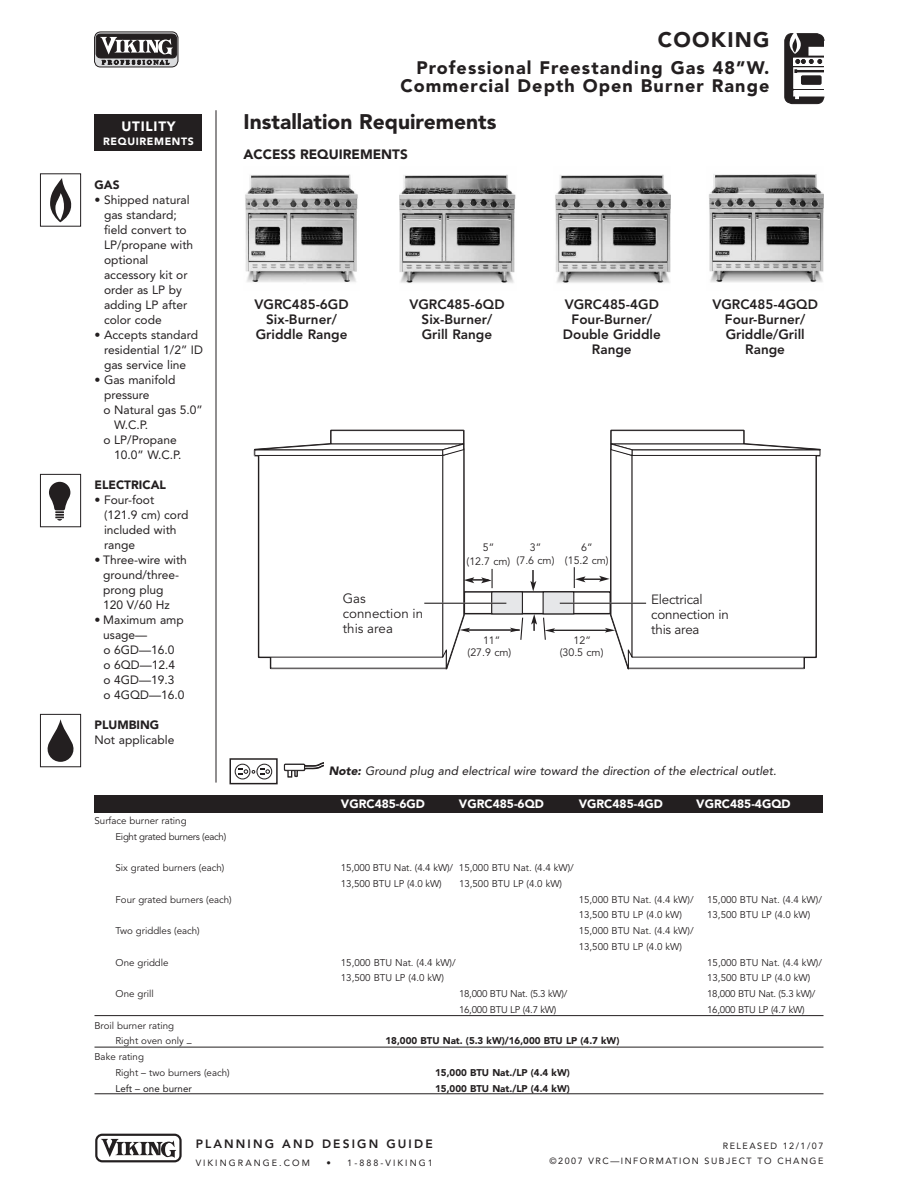
<style>
.page{position:relative;width:918px;height:1188px;background:#fff}
.page>*{position:absolute;margin:0;border:0;box-sizing:border-box;transform-origin:0 0}
.t1{font:900 21px "Avenir";color:#231f20}
.t2{font:900 21px "Avenir";letter-spacing:.06em;color:#231f20}
.t3{font:900 18px/18px "Avenir";letter-spacing:.06em;color:#231f20;text-align:right}
.t4{font:800 13.5px/15px "Avenir";color:#231f20;text-align:center}
.t5{font:900 13.5px "Avenir";color:#231f20}
.t6{font:900 13.5px "Avenir";letter-spacing:.06em;color:#fff}
.t7{font:13.35px/14.7px "Avenir";letter-spacing:-.015em;color:#231f20}
.t8{font:12px/15px "Avenir";color:#231f20}
.t9{font:900 12px "Avenir";color:#fff}
.t10{font:800 12px "Avenir";letter-spacing:.175em;color:#231f20}
.t11{font:900 12px "Avenir";color:#231f20}
.t12{font:10.65px/13.4px "Avenir";color:#231f20;text-align:center}
.t13{font:900 10.5px "Avenir";letter-spacing:.06em;color:#fff}
.t14{font:9.75px/15.8px "Avenir";color:#231f20}
.t15{font:900 9.75px "Avenir";color:#231f20}
.t16{font:9.75px "Avenir";letter-spacing:-.03em;color:#231f20}
.t17{font:9.75px/15.8px "Avenir";letter-spacing:-.025em;color:#231f20}
.t18{font:9.75px "Avenir";color:#231f20}
.t19{font:9px/15px "Avenir";letter-spacing:.165em;color:#231f20;text-align:right}
.t20{font:9px "Avenir";letter-spacing:.23em;color:#231f20}
.s1{font-weight:900}
</style>
<div class="page">
<svg style="left:94px;top:32px;width:84px;height:35px"></svg>
<div style="left:331px;top:430px;width:133px;height:14px;border:1px solid #231f20"></div>
<div style="left:611px;top:430px;width:133px;height:14px;border:1px solid #231f20"></div>
<svg style="left:254px;top:443px;width:567px;height:226px"></svg>
<div style="left:492px;top:592px;width:30px;height:22px;background:#e6e7e9"></div>
<div style="left:491px;top:591px;width:32px;height:23px;border:1px solid #231f20"></div>
<div style="left:543px;top:592px;width:31px;height:22px;background:#e6e7e9"></div>
<div style="left:543px;top:591px;width:31px;height:23px;border:1px solid #231f20"></div>
<hr style="left:424px;top:603px;width:82px;height:1px;background:#231f20">
<hr style="left:560px;top:603px;width:86px;height:1px;background:#231f20">
<hr style="left:216px;top:110px;width:1px;height:673px;background:#231f20">
<svg style="left:784px;top:33px;width:41px;height:71px"></svg>
<div style="left:824px;top:41px;width:7px;height:55px;background:#fff"></div>
<svg style="left:95px;top:1134px;width:87px;height:28px"></svg>
<div style="left:94px;top:115px;width:108px;height:36px;background:#231f20"></div>
<svg style="left:49px;top:482px;width:21px;height:39px"></svg>
<div style="left:40px;top:474px;width:41px;height:53px;border:1px solid #231f20"></div>
<svg style="left:48px;top:719px;width:26px;height:43px"></svg>
<div style="left:40px;top:714px;width:41px;height:53px;border:1px solid #231f20"></div>
<svg style="left:50px;top:178px;width:21px;height:44px"></svg>
<div style="left:40px;top:173px;width:41px;height:54px;border:1px solid #231f20"></div>
<div style="left:230px;top:758px;width:48px;height:26px;border:1px solid #231f20"></div>
<svg style="left:234px;top:763px;width:38px;height:17px"></svg>
<svg style="left:283px;top:762px;width:40px;height:16px"></svg>
<div style="left:285px;top:764px;width:20px;height:6px;background:#fff;border-radius:2px"></div>
<div style="left:284px;top:764px;width:21px;height:7px;border:1px solid #231f20;border-radius:2px"></div>
<div style="left:94px;top:795px;width:730px;height:18px;background:#231f20"></div>
<hr style="left:94px;top:1015px;width:730px;height:1px;background:#231f20">
<hr style="left:94px;top:1047px;width:730px;height:1px;background:#231f20">
<hr style="left:94px;top:1094px;width:730px;height:1px;background:#231f20">
<img style="left:245px;top:174px;width:113px;height:109px">
<img style="left:399px;top:174px;width:117px;height:109px">
<img style="left:555px;top:174px;width:115px;height:109px">
<img style="left:709px;top:174px;width:115px;height:108px">
<p class="t6" style="left:121px;top:121px;width:56px">UTILITY</p>
<p class="t13" style="left:103px;top:137px;width:92px">REQUIREMENTS</p>
<p class="t11" style="left:94px;top:180px;width:27px">GAS</p>
<p class="t8" style="left:104px;top:193px;width:91px;text-indent:-10px">• Shipped natural gas standard; field convert to<br>LP/propane with optional accessory kit or order as LP by adding LP after color code</p>
<p class="t8" style="left:104px;top:328px;width:100px;text-indent:-10px">• Accepts standard residential 1/2” ID gas service line</p>
<p class="t8" style="left:94px;top:373px;width:83px">• Gas manifold</p>
<p class="t8" style="left:104px;top:388px;width:47px">pressure</p>
<p class="t8" style="left:103px;top:403px;width:101px">o Natural gas 5.0”</p>
<p class="t8" style="left:114px;top:418px;width:36px">W.C.P.</p>
<p class="t8" style="left:103px;top:433px;width:75px">o LP/Propane</p>
<p class="t8" style="left:114px;top:448px;width:69px">10.0” W.C.P.</p>
<p class="t11" style="left:95px;top:480px;width:73px">ELECTRICAL</p>
<p class="t8" style="left:104px;top:493px;width:86px;text-indent:-10px">• Four-foot (121.9 cm) cord included with range</p>
<p class="t8" style="left:103px;top:553px;width:85px;text-indent:-9px">• Three-wire with ground/three&shy;prong plug<br>120 V/60 Hz</p>
<p class="t8" style="left:103px;top:613px;width:83px;text-indent:-9px">• Maximum amp usage—<br>o 6GD—16.0 o 6QD—12.4 o 4GD—19.3 o 4GQD—16.0</p>
<p class="t11" style="left:95px;top:720px;width:66px">PLUMBING</p>
<p class="t8" style="left:95px;top:733px;width:81px">Not applicable</p>
<h1 class="t2" style="left:658px;top:31px;width:113px">COOKING</h1>
<h2 class="t3" style="left:400px;top:60px;width:371px">Professional Freestanding Gas 48”W.<br>Commercial Depth Open Burner Range</h2>
<h1 class="t1" style="left:244px;top:113px;width:254px">Installation Requirements</h1>
<p class="t5" style="left:244px;top:149px;width:166px">ACCESS REQUIREMENTS</p>
<p class="t4" style="left:255px;top:298px;width:96px">VGRC485-6GD<br>Six-Burner/<br>Griddle Range</p>
<p class="t4" style="left:409px;top:298px;width:97px">VGRC485-6QD<br>Six-Burner/<br>Grill Range</p>
<p class="t4" style="left:563px;top:298px;width:99px">VGRC485-4GD<br>Four-Burner/<br>Double Griddle<br>Range</p>
<p class="t4" style="left:712px;top:298px;width:107px">VGRC485-4GQD<br>Four-Burner/<br>Griddle/Grill<br>Range</p>
<p class="t7" style="left:343px;top:593px;width:82px">Gas connection in this area</p>
<p class="t12" style="left:517px;top:542px;width:39px">3”<br>(7.6 cm)</p>
<p class="t12" style="left:467px;top:542px;width:45px">5”<br>(12.7 cm)</p>
<p class="t12" style="left:565px;top:542px;width:45px">6”<br>(15.2 cm)</p>
<p class="t12" style="left:468px;top:636px;width:45px;line-height:11.6px">11”<br>(27.9 cm)</p>
<p class="t12" style="left:560px;top:635px;width:45px;line-height:12px">12”<br>(30.5 cm)</p>
<p class="t7" style="left:651px;top:594px;width:79px">Electrical connection in this area</p>
<p class="t8" style="left:329px;top:764px;width:451px"><span class="s1">Note:</span> Ground plug and electrical wire toward the direction of the electrical outlet.</p>
<p class="t9" style="left:341px;top:799px;width:86px">VGRC485-6GD</p>
<p class="t9" style="left:459px;top:799px;width:87px">VGRC485-6QD</p>
<p class="t9" style="left:579px;top:799px;width:86px">VGRC485-4GD</p>
<p class="t9" style="left:696px;top:799px;width:96px">VGRC485-4GQD</p>
<p class="t17" style="left:116px;top:814px;width:112px;text-indent:-21px">Surface burner rating<br>Eight grated burners (each)</p>
<p class="t14" style="left:116px;top:861px;width:110px">Six grated burners (each)</p>
<p class="t14" style="left:341px;top:861px;width:234px">15,000 BTU Nat. (4.4 kW)/ 15,000 BTU Nat. (4.4 kW)/<br>13,500 BTU LP (4.0 kW)</p>
<p class="t14" style="left:459px;top:877px;width:105px">13,500 BTU LP (4.0 kW)</p>
<p class="t14" style="left:116px;top:892px;width:118px">Four grated burners (each)</p>
<p class="t14" style="left:579px;top:892px;width:116px">15,000 BTU Nat. (4.4 kW)/</p>
<p class="t14" style="left:707px;top:892px;width:116px">15,000 BTU Nat. (4.4 kW)/</p>
<p class="t14" style="left:579px;top:908px;width:105px">13,500 BTU LP (4.0 kW)</p>
<p class="t14" style="left:707px;top:908px;width:105px">13,500 BTU LP (4.0 kW)</p>
<p class="t14" style="left:116px;top:924px;width:86px">Two griddles (each)</p>
<p class="t14" style="left:579px;top:924px;width:116px">15,000 BTU Nat. (4.4 kW)/<br>13,500 BTU LP (4.0 kW)</p>
<p class="t14" style="left:116px;top:955px;width:55px">One griddle</p>
<p class="t14" style="left:341px;top:955px;width:116px">15,000 BTU Nat. (4.4 kW)/</p>
<p class="t14" style="left:707px;top:955px;width:116px">15,000 BTU Nat. (4.4 kW)/</p>
<p class="t14" style="left:341px;top:971px;width:105px">13,500 BTU LP (4.0 kW)</p>
<p class="t14" style="left:707px;top:971px;width:105px">13,500 BTU LP (4.0 kW)</p>
<p class="t14" style="left:116px;top:987px;width:40px">One grill</p>
<p class="t16" style="left:459px;top:990px;width:110px">18,000 BTU Nat. (5.3 kW)/</p>
<p class="t16" style="left:707px;top:990px;width:110px">18,000 BTU Nat. (5.3 kW)/</p>
<p class="t16" style="left:459px;top:1005px;width:99px">16,000 BTU LP (4.7 kW)</p>
<p class="t16" style="left:707px;top:1005px;width:99px">16,000 BTU LP (4.7 kW)</p>
<p class="t14" style="left:116px;top:1018px;width:78px;text-indent:-21px">Broil burner rating<br>Right oven only –</p>
<p class="t15" style="left:386px;top:1037px;width:235px">18,000 BTU Nat. (5.3 kW)/16,000 BTU LP (4.7 kW)</p>
<p class="t14" style="left:116px;top:1050px;width:116px;text-indent:-21px">Bake rating<br>Right – two burners (each)</p>
<p class="t15" style="left:435px;top:1068px;width:136px">15,000 BTU Nat./LP (4.4 kW)</p>
<p class="t18" style="left:116px;top:1084px;width:78px">Left – one burner</p>
<p class="t15" style="left:435px;top:1084px;width:136px">15,000 BTU Nat./LP (4.4 kW)</p>
<p class="t10" style="left:196px;top:1139px;width:239px">PLANNING AND DESIGN GUIDE</p>
<p class="t20" style="left:196px;top:1159px;width:116px">VIKINGRANGE.COM</p>
<p class="t20" style="left:326px;top:1159px;width:108px">• 1-888-VIKING1</p>
<p class="t19" style="left:550px;top:1139px;width:275px">RELEASED 12/1/07<br>©2007 VRC—INFORMATION SUBJECT TO CHANGE</p>
</div>
